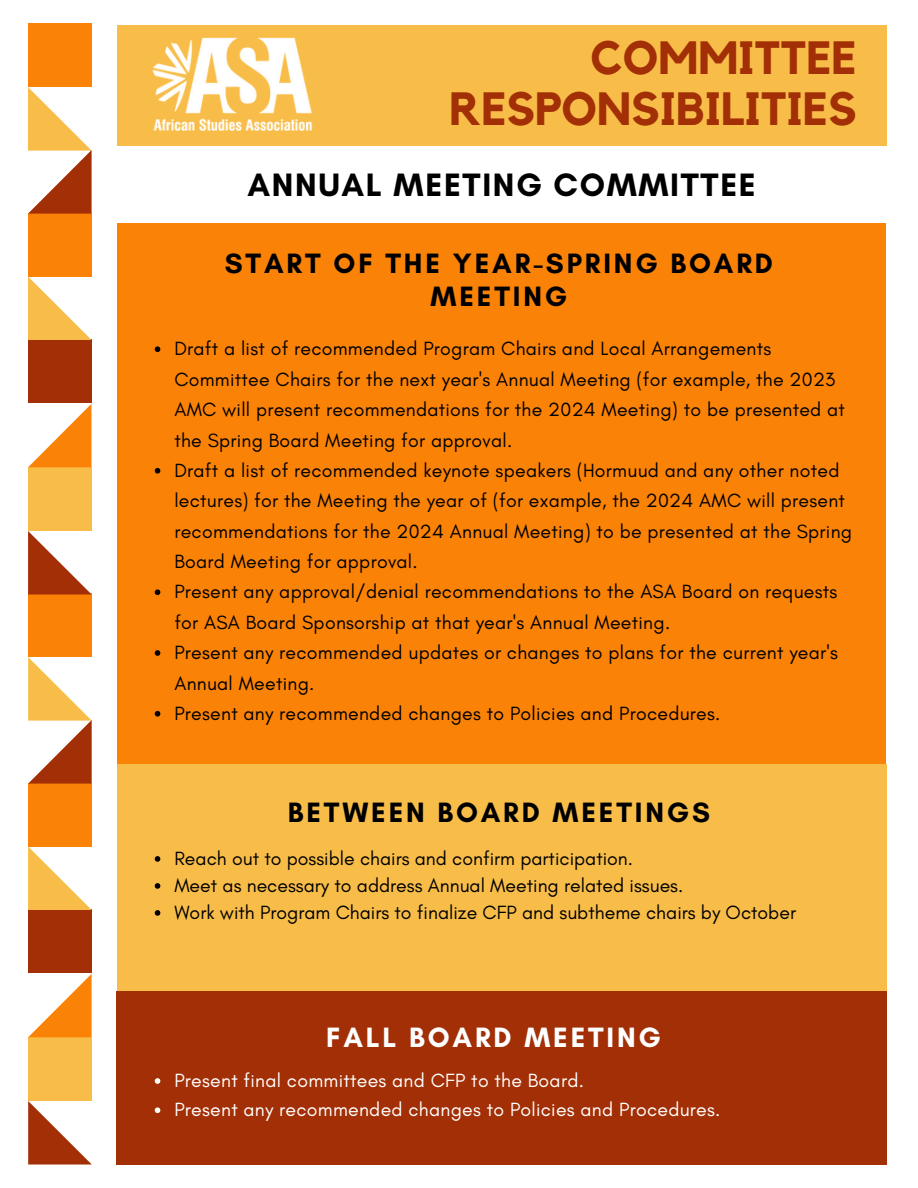
<style>
.page{position:relative;width:918px;height:1188px;background:#fff}
.page>*{position:absolute;margin:0;border:0;box-sizing:border-box;transform-origin:0 0}
.t1{font:700 46.5px/50.7px "Kollektif";color:#a22f05;text-align:right}
.t2{font:700 33px "Glacial Indifference";letter-spacing:.05em;color:#000}
.t3{font:700 28.5px/33.8px "Glacial Indifference";letter-spacing:.1em;color:#000;text-align:center}
.t4{font:700 28.5px "Glacial Indifference";letter-spacing:.1em;color:#fff}
.t5{font:19.5px/30.3px "Glacial Indifference";letter-spacing:.015em;color:#000}
.t6{font:19.5px "Glacial Indifference";letter-spacing:.015em;color:#fff}
</style>
<div class="page">
<div style="left:117px;top:223px;width:769px;height:541px;background:#fa8206"></div>
<div style="left:117px;top:25px;width:770px;height:121px;background:#f8bd49"></div>
<img style="left:152px;top:37px;width:161px;height:94px">
<div style="left:117px;top:764px;width:769px;height:227px;background:#f8bd49"></div>
<div style="left:117px;top:991px;width:770px;height:174px;background:#a22f05"></div>
<svg style="left:155px;top:346px;width:5px;height:6px"></svg>
<svg style="left:155px;top:468px;width:5px;height:6px"></svg>
<svg style="left:155px;top:589px;width:5px;height:6px"></svg>
<svg style="left:155px;top:650px;width:5px;height:6px"></svg>
<svg style="left:155px;top:711px;width:5px;height:6px"></svg>
<svg style="left:155px;top:856px;width:5px;height:6px"></svg>
<svg style="left:155px;top:883px;width:5px;height:6px"></svg>
<svg style="left:155px;top:910px;width:5px;height:6px"></svg>
<svg style="left:155px;top:1078px;width:5px;height:6px"></svg>
<svg style="left:155px;top:1107px;width:5px;height:6px"></svg>
<div style="left:28px;top:23px;width:64px;height:64px;background:#fa8206"></div>
<div style="left:28px;top:593px;width:64px;height:64px;background:#fa8206"></div>
<div style="left:28px;top:213px;width:64px;height:63px;background:#fa8206"></div>
<div style="left:28px;top:783px;width:64px;height:63px;background:#fa8206"></div>
<div style="left:28px;top:467px;width:64px;height:64px;background:#f8bd49"></div>
<div style="left:28px;top:1037px;width:64px;height:64px;background:#f8bd49"></div>
<div style="left:28px;top:339px;width:64px;height:64px;background:#a22f05"></div>
<div style="left:28px;top:909px;width:64px;height:64px;background:#a22f05"></div>
<svg style="left:28px;top:87px;width:64px;height:127px"></svg>
<svg style="left:28px;top:657px;width:64px;height:127px"></svg>
<svg style="left:28px;top:404px;width:63px;height:63px"></svg>
<svg style="left:28px;top:974px;width:64px;height:63px"></svg>
<svg style="left:28px;top:276px;width:64px;height:64px"></svg>
<svg style="left:28px;top:846px;width:64px;height:64px"></svg>
<svg style="left:28px;top:531px;width:64px;height:64px"></svg>
<svg style="left:28px;top:1101px;width:64px;height:64px"></svg>
<p class="t1" style="left:449px;top:35px;width:409px">COMMITTEE<br>RESPONSIBILITIES</p>
<p class="t2" style="left:248px;top:165px;width:510px">ANNUAL MEETING COMMITTEE</p>
<h1 class="t3" style="left:225px;top:246px;width:550px">START OF THE YEAR-SPRING BOARD<br>MEETING</h1>
<h2 class="t5" style="left:174px;top:333px;width:672px">Draft a list of recommended Program Chairs and Local Arrangements Committee Chairs for the next year's Annual Meeting (for example, the 2023<br>AMC will present recommendations for the 2024 Meeting) to be presented at the Spring Board Meeting for approval.</h2>
<h3 class="t5" style="left:174px;top:455px;width:679px">Draft a list of recommended keynote speakers (Hormuud and any other noted lectures) for the Meeting the year of (for example, the 2024 AMC will present recommendations for the 2024 Annual Meeting) to be presented at the Spring Board Meeting for approval.</h3>
<p class="t5" style="left:174px;top:576px;width:665px">Present any approval/denial recommendations to the ASA Board on requests for ASA Board Sponsorship at that year's Annual Meeting.</p>
<p class="t5" style="left:174px;top:637px;width:665px">Present any recommended updates or changes to plans for the current year's<br>Annual Meeting.</p>
<p class="t5" style="left:174px;top:698px;width:548px">Present any recommended changes to Policies and Procedures.</p>
<p class="t3" style="left:288px;top:795px;width:424px">BETWEEN BOARD MEETINGS</p>
<h3 class="t5" style="left:174px;top:843px;width:460px">Reach out to possible chairs and confirm participation.</h3>
<p class="t5" style="left:174px;top:870px;width:510px">Meet as necessary to address Annual Meeting related issues.</p>
<p class="t5" style="left:174px;top:897px;width:623px">Work with Program Chairs to finalize CFP and subtheme chairs by October</p>
<h3 class="t4" style="left:326px;top:1020px;width:336px">FALL BOARD MEETING</h3>
<p class="t6" style="left:174px;top:1069px;width:411px">Present final committees and CFP to the Board.</p>
<p class="t6" style="left:174px;top:1098px;width:548px">Present any recommended changes to Policies and Procedures.</p>
</div>
